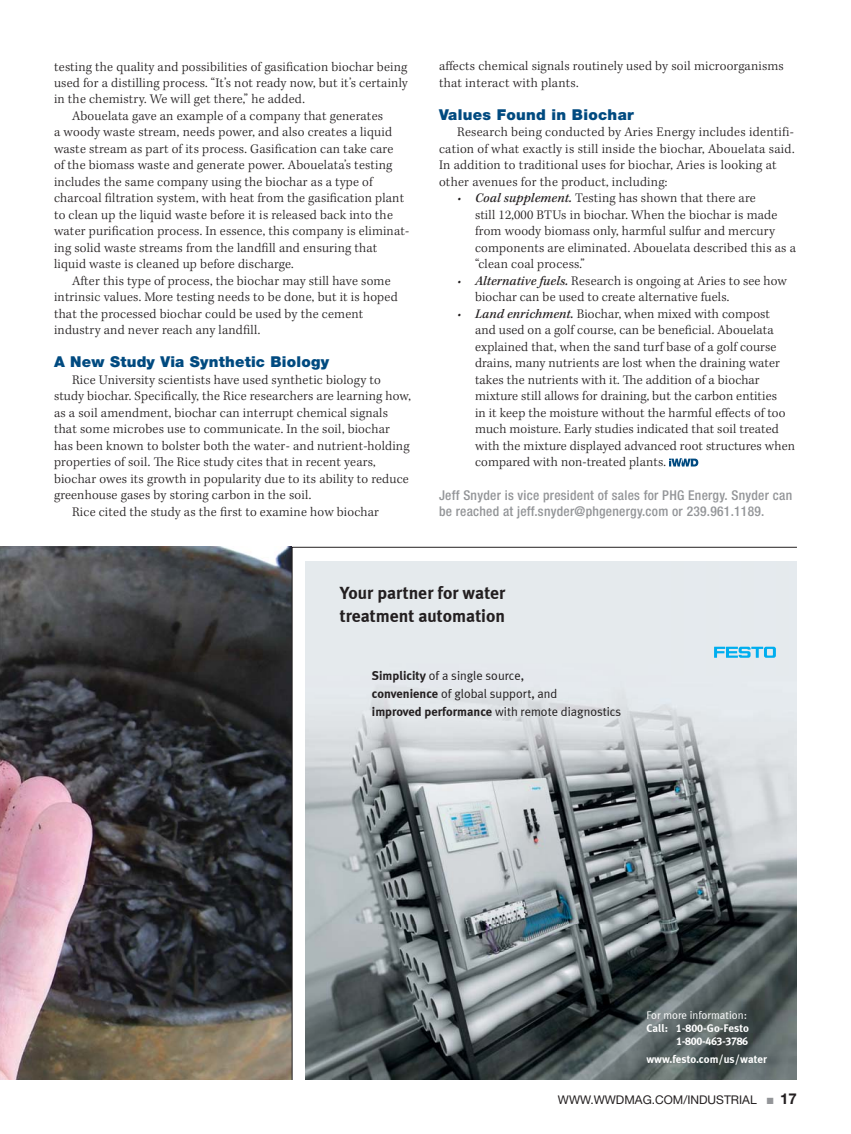
<style>
.page{position:relative;width:851px;height:1134px;background:#fff}
.page>*{position:absolute;margin:0;border:0;box-sizing:border-box;transform-origin:0 0}
.t1{font:700 17.7px/23.5px "Meta Plus LF";color:#231f20}
.t2{font:900 15px "Helvetica Neue LT Std";letter-spacing:.015em;color:#004a80}
.t3{font:300 13.5px/16.5px "Kepler Std";letter-spacing:.015em;color:#231f20}
.t4{font:500 condensed 13.5px/16.5px "Helvetica Neue LT Std";letter-spacing:.02em;color:#939598}
.t5{font:12.6px/17.7px "Meta Plus LF";color:#231f20}
.t6{font:12px "Helvetica Neue LT Std";color:#231f20}
.t7{font:700 11.1px/13.4px "Meta Plus LF";color:#fff;text-align:right}
.t8{font:11.1px "Meta Plus LF";color:#fff}
.s1{font-weight:500;font-style:italic}
.s2{font-weight:700}
.s3{color:#939598}
.s4{font-weight:700;font-size:15px}
</style>
<div class="page">
<img style="left:0;top:547px;width:291px;height:533px">
<svg style="left:669px;top:458px;width:29px;height:8px"></svg>
<svg style="left:291px;top:547px;width:506px;height:533px;background:#a4abad"></svg>
<p class="t3" style="left:54px;top:59px;width:355px">testing the quality and possibilities of gasification biochar being</p>
<p class="t3" style="left:54px;top:76px;width:355px">used for a distilling process. “It’s not ready now, but it’s certainly</p>
<p class="t3" style="left:54px;top:92px;width:252px">in the chemistry. We will get there,” he added.</p>
<p class="t3" style="left:72px;top:109px;width:312px">Abouelata gave an example of a company that generates</p>
<p class="t3" style="left:54px;top:125px;width:339px">a woody waste stream, needs power, and also creates a liquid</p>
<p class="t3" style="left:54px;top:142px;width:341px">waste stream as part of its process. Gasification can take care</p>
<p class="t3" style="left:54px;top:158px;width:340px">of the biomass waste and generate power. Abouelata’s testing</p>
<p class="t3" style="left:54px;top:175px;width:320px">includes the same company using the biochar as a type of</p>
<p class="t3" style="left:54px;top:191px;width:351px">charcoal filtration system, with heat from the gasification plant</p>
<p class="t3" style="left:54px;top:208px;width:340px">to clean up the liquid waste before it is released back into the</p>
<p class="t3" style="left:54px;top:224px;width:356px">water purification process. In essence, this company is eliminat-</p>
<p class="t3" style="left:54px;top:241px;width:325px">ing solid waste streams from the landfill and ensuring that</p>
<p class="t3" style="left:54px;top:257px;width:241px">liquid waste is cleaned up before discharge.</p>
<p class="t3" style="left:72px;top:274px;width:320px">After this type of process, the biochar may still have some</p>
<p class="t3" style="left:54px;top:290px;width:345px">intrinsic values. More testing needs to be done, but it is hoped</p>
<p class="t3" style="left:54px;top:307px;width:311px">that the processed biochar could be used by the cement</p>
<p class="t3" style="left:54px;top:323px;width:208px">industry and never reach any landfill.</p>
<p class="t2" style="left:54px;top:357px;width:277px">A New Study Via Synthetic Biology</p>
<p class="t3" style="left:72px;top:373px;width:310px">Rice University scientists have used synthetic biology to</p>
<p class="t3" style="left:54px;top:389px;width:358px">study biochar. Specifically, the Rice researchers are learning how,</p>
<p class="t3" style="left:54px;top:406px;width:335px">as a soil amendment, biochar can interrupt chemical signals</p>
<p class="t3" style="left:54px;top:422px;width:337px">that some microbes use to communicate. In the soil, biochar</p>
<p class="t3" style="left:54px;top:439px;width:357px">has been known to bolster both the water- and nutrient-holding</p>
<p class="t3" style="left:54px;top:455px;width:323px">properties of soil. The Rice study cites that in recent years,</p>
<p class="t3" style="left:54px;top:472px;width:356px">biochar owes its growth in popularity due to its ability to reduce</p>
<p class="t3" style="left:54px;top:488px;width:259px">greenhouse gases by storing carbon in the soil.</p>
<p class="t3" style="left:72px;top:505px;width:308px">Rice cited the study as the first to examine how biochar</p>
<p class="t3" style="left:439px;top:59px;width:346px">affects chemical signals routinely used by soil microorganisms that interact with plants.</p>
<p class="t2" style="left:439px;top:109px;width:196px">Values Found in Biochar</p>
<p class="t3" style="left:439px;top:125px;width:357px;text-indent:18px">Research being conducted by Aries Energy includes identifi&shy;cation of what exactly is still inside the biochar, Abouelata said.<br>In addition to traditional uses for biochar, Aries is looking at other avenues for the product, including:</p>
<p class="t3" style="left:475px;top:191px;width:322px;text-indent:-18px"><span class="s1">• Coal supplement.</span> Testing has shown that there are<br>still 12,000 BTUs in biochar. When the biochar is made from woody biomass only, harmful sulfur and mercury components are eliminated. Abouelata described this as a “clean coal process.”</p>
<p class="t3" style="left:475px;top:274px;width:313px;text-indent:-18px"><span class="s1">• Alternative fuels.</span> Research is ongoing at Aries to see how biochar can be used to create alternative fuels.</p>
<p class="t3" style="left:475px;top:307px;width:321px;text-indent:-18px"><span class="s1">• Land enrichment.</span> Biochar, when mixed with compost<br>and used on a golf course, can be beneficial. Abouelata explained that, when the sand turf base of a golf course drains, many nutrients are lost when the draining water takes the nutrients with it. The addition of a biochar mixture still allows for draining, but the carbon entities<br>in it keep the moisture without the harmful effects of too much moisture. Early studies indicated that soil treated with the mixture displayed advanced root structures when compared with non-treated plants.</p>
<p class="t4" style="left:439px;top:488px;width:354px">Jeff Snyder is vice president of sales for PHG Energy. Snyder can be reached at jeff.snyder@phgenergy.com or 239.961.1189.</p>
<h1 class="t1" style="left:340px;top:582px;width:167px">Your partner for water treatment automation</h1>
<p class="t5" style="left:372px;top:668px;width:251px"><span class="s2">Simplicity</span> of a single source,<br><span class="s2">convenience</span> of global support, and<br><span class="s2">improved performance</span> with remote diagnostics</p>
<p class="t8" style="left:646px;top:1010px;width:102px">For more information:</p>
<p class="t7" style="left:646px;top:1023px;width:104px">Call: 1-800-Go-Festo<br>1-800-463-3786</p>
<p class="t7" style="left:646px;top:1053px;width:122px">www.festo.com/us/water</p>
<p class="t6" style="left:558px;top:1096px;width:240px">WWW.WWDMAG.COM/INDUSTRIAL <span class="s3">■</span> <span class="s4">17</span></p>
</div>
